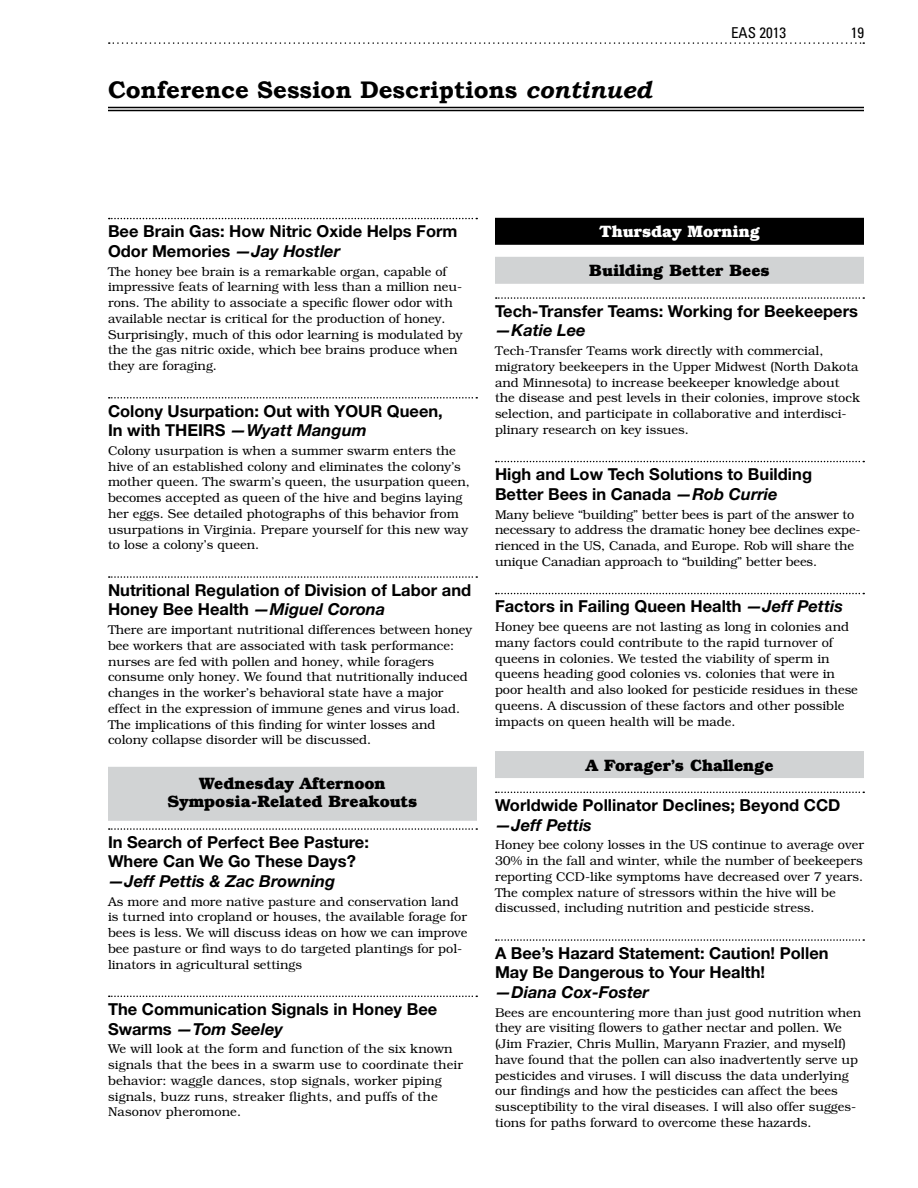
<style>
.page{position:relative;width:918px;height:1188px;background:#fff}
.page>*{position:absolute;margin:0;border:0;box-sizing:border-box;transform-origin:0 0}
.t1{font:700 24px "Bookman Old Style";color:#000}
.t2{font:700 16.5px/19.5px "Helvetica Neue LT Std";color:#000}
.t3{font:700 16.5px/18px "Bookman Std";color:#000;text-align:center}
.t4{font:italic 700 16.5px "Helvetica Neue LT Std";color:#000}
.t5{font:700 16.5px "Bookman Std";color:#fff}
.t6{font:condensed 15px "Univers LT Std";color:#000}
.t7{font:300 12.75px/15.8px "Bookman Std";color:#000}
.s1{font-style:italic}
</style>
<div class="page">
<svg style="left:109px;top:218px;width:368px;height:1px"></svg>
<svg style="left:109px;top:397px;width:368px;height:2px"></svg>
<svg style="left:109px;top:576px;width:368px;height:2px"></svg>
<div style="left:108px;top:767px;width:369px;height:54px;background:#d1d3d4"></div>
<svg style="left:109px;top:828px;width:368px;height:2px"></svg>
<svg style="left:109px;top:996px;width:368px;height:1px"></svg>
<div style="left:495px;top:218px;width:369px;height:27px;background:#000"></div>
<div style="left:495px;top:257px;width:369px;height:27px;background:#d1d3d4"></div>
<svg style="left:496px;top:297px;width:368px;height:2px"></svg>
<svg style="left:496px;top:461px;width:368px;height:1px"></svg>
<svg style="left:496px;top:593px;width:368px;height:1px"></svg>
<div style="left:495px;top:751px;width:369px;height:27px;background:#d1d3d4"></div>
<svg style="left:496px;top:792px;width:368px;height:1px"></svg>
<svg style="left:496px;top:939px;width:368px;height:2px"></svg>
<hr style="left:108px;top:107px;width:756px;height:1px;background:#000">
<hr style="left:108px;top:110px;width:756px;height:1px;background:#000">
<svg style="left:109px;top:42px;width:755px;height:2px"></svg>
<h1 class="t1" style="left:108px;top:72px;width:545px">Conference Session Descriptions <span class="s1">continued</span></h1>
<p class="t6" style="left:731px;top:23px;width:56px">EAS 2013</p>
<p class="t6" style="left:851px;top:23px;width:15px">19</p>
<p class="t2" style="left:108px;top:221px;width:351px">Bee Brain Gas: How Nitric Oxide Helps Form<br>Odor Memories <span class="s1">—Jay Hostler</span></p>
<p class="t7" style="left:108px;top:263px;width:356px">The honey bee brain is a remarkable organ, capable of impressive feats of learning with less than a million neu&shy;rons. The ability to associate a specific flower odor with available nectar is critical for the production of honey.<br>Surprisingly, much of this odor learning is modulated by the the gas nitric oxide, which bee brains produce when they are foraging.</p>
<p class="t2" style="left:108px;top:401px;width:336px">Colony Usurpation: Out with YOUR Queen,<br>In with THEIRS <span class="s1">—Wyatt Mangum</span></p>
<p class="t7" style="left:108px;top:443px;width:363px">Colony usurpation is when a summer swarm enters the hive of an established colony and eliminates the colony’s mother queen. The swarm’s queen, the usurpation queen, becomes accepted as queen of the hive and begins laying her eggs. See detailed photographs of this behavior from usurpations in Virginia. Prepare yourself for this new way to lose a colony’s queen.</p>
<p class="t2" style="left:108px;top:580px;width:365px">Nutritional Regulation of Division of Labor and<br>Honey Bee Health <span class="s1">—Miguel Corona</span></p>
<p class="t7" style="left:108px;top:622px;width:366px">There are important nutritional differences between honey bee workers that are associated with task performance: nurses are fed with pollen and honey, while foragers consume only honey. We found that nutritionally induced changes in the worker’s behavioral state have a major effect in the expression of immune genes and virus load.<br>The implications of this finding for winter losses and colony collapse disorder will be discussed.</p>
<p class="t3" style="left:168px;top:774px;width:251px">Wednesday Afternoon<br>Symposia-Related Breakouts</p>
<p class="t2" style="left:108px;top:832px;width:262px">In Search of Perfect Bee Pasture:<br>Where Can We Go These Days?</p>
<p class="t4" style="left:108px;top:871px;width:229px">—Jeff Pettis &amp; Zac Browning</p>
<p class="t7" style="left:108px;top:893px;width:361px">As more and more native pasture and conservation land is turned into cropland or houses, the available forage for bees is less. We will discuss ideas on how we can improve bee pasture or find ways to do targeted plantings for pol&shy;linators in agricultural settings</p>
<p class="t2" style="left:108px;top:999px;width:331px">The Communication Signals in Honey Bee<br>Swarms <span class="s1">—Tom Seeley</span></p>
<p class="t7" style="left:108px;top:1041px;width:357px">We will look at the form and function of the six known signals that the bees in a swarm use to coordinate their behavior: waggle dances, stop signals, worker piping signals, buzz runs, streaker flights, and puffs of the Nasonov pheromone.</p>
<p class="t5" style="left:599px;top:221px;width:162px">Thursday Morning</p>
<p class="t3" style="left:589px;top:261px;width:182px">Building Better Bees</p>
<p class="t2" style="left:495px;top:301px;width:364px">Tech-Transfer Teams: Working for Beekeepers</p>
<p class="t4" style="left:495px;top:320px;width:92px">—Katie Lee</p>
<p class="t7" style="left:495px;top:343px;width:367px">Tech-Transfer Teams work directly with commercial, migratory beekeepers in the Upper Midwest (North Dakota and Minnesota) to increase beekeeper knowledge about the disease and pest levels in their colonies, improve stock selection, and participate in collaborative and interdisci&shy;plinary research on key issues.</p>
<p class="t2" style="left:495px;top:464px;width:319px">High and Low Tech Solutions to Building<br>Better Bees in Canada <span class="s1">—Rob Currie</span></p>
<p class="t7" style="left:495px;top:506px;width:367px">Many believe “building” better bees is part of the answer to necessary to address the dramatic honey bee declines expe&shy;rienced in the US, Canada, and Europe. Rob will share the unique Canadian approach to “building” better bees.</p>
<p class="t2" style="left:495px;top:596px;width:350px">Factors in Failing Queen Health <span class="s1">—Jeff Pettis</span></p>
<p class="t7" style="left:495px;top:619px;width:364px">Honey bee queens are not lasting as long in colonies and many factors could contribute to the rapid turnover of queens in colonies. We tested the viability of sperm in queens heading good colonies vs. colonies that were in poor health and also looked for pesticide residues in these queens. A discussion of these factors and other possible impacts on queen health will be made.</p>
<p class="t3" style="left:585px;top:756px;width:190px">A Forager’s Challenge</p>
<p class="t2" style="left:495px;top:795px;width:347px">Worldwide Pollinator Declines; Beyond CCD</p>
<p class="t4" style="left:495px;top:814px;width:98px">—Jeff Pettis</p>
<p class="t7" style="left:495px;top:837px;width:370px">Honey bee colony losses in the US continue to average over 30% in the fall and winter, while the number of beekeepers reporting CCD-like symptoms have decreased over 7 years.<br>The complex nature of stressors within the hive will be discussed, including nutrition and pesticide stress.</p>
<p class="t2" style="left:495px;top:943px;width:335px">A Bee’s Hazard Statement: Caution! Pollen<br>May Be Dangerous to Your Health!</p>
<p class="t4" style="left:495px;top:982px;width:156px">—Diana Cox-Foster</p>
<p class="t7" style="left:495px;top:1004px;width:368px">Bees are encountering more than just good nutrition when they are visiting flowers to gather nectar and pollen. We (Jim Frazier, Chris Mullin, Maryann Frazier, and myself) have found that the pollen can also inadvertently serve up pesticides and viruses. I will discuss the data underlying our findings and how the pesticides can affect the bees susceptibility to the viral diseases. I will also offer sugges&shy;tions for paths forward to overcome these hazards.</p>
</div>
